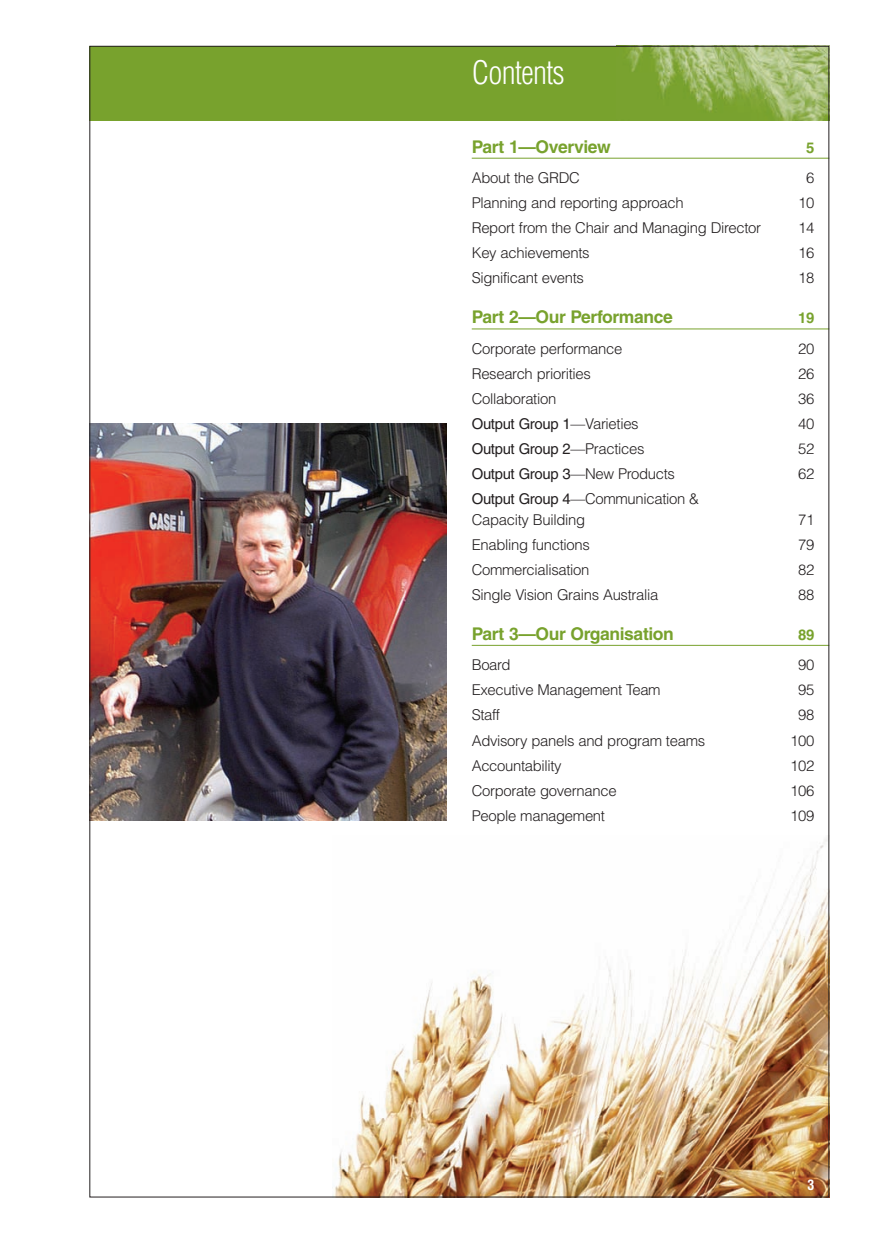
<style>
.page{position:relative;width:874px;height:1241px;background:#fff}
.page>*{position:absolute;margin:0;border:0;box-sizing:border-box;transform-origin:0 0}
.t1{font:300 condensed 31.5px "Helvetica";letter-spacing:-.02em;color:#fff}
.t2{font:700 17.5px "Helvetica";letter-spacing:-.02em;color:#78a22d}
.t3{font:300 14.88px/20.1px "Helvetica";letter-spacing:-.02em;color:#231f20}
.t4{font:14.88px "Helvetica";letter-spacing:-.02em;color:#231f20}
.t5{font:700 14.88px "Helvetica";color:#78a22d}
.t6{font:700 condensed 14px "Helvetica";color:#fff}
.s1{font-weight:300}
.s2{font-weight:400}
</style>
<div class="page">
<img style="left:333px;top:839px;width:493px;height:356px">
<img style="left:91px;top:423px;width:355px;height:397px">
<div style="left:89px;top:46px;width:739px;height:74px;background:#78a22d"></div>
<img style="left:627px;top:48px;width:199px;height:72px">
<hr style="left:471px;top:158px;width:357px;height:1px;background:#78a22d">
<hr style="left:471px;top:328px;width:357px;height:1px;background:#78a22d">
<hr style="left:471px;top:645px;width:357px;height:1px;background:#78a22d">
<h1 class="t1" style="left:471px;top:61px;width:95px">Contents</h1>
<p class="t2" style="left:471px;top:140px;width:140px">Part 1—Overview</p>
<p class="t5" style="left:805px;top:142px;width:10px">5</p>
<p class="t3" style="left:471px;top:169px;width:110px">About the GRDC</p>
<p class="t3" style="left:805px;top:169px;width:10px">6</p>
<p class="t3" style="left:471px;top:194px;width:213px">Planning and reporting approach</p>
<p class="t3" style="left:797px;top:194px;width:18px">10</p>
<p class="t3" style="left:471px;top:219px;width:291px">Report from the Chair and Managing Director</p>
<p class="t3" style="left:797px;top:219px;width:18px">14</p>
<p class="t3" style="left:471px;top:244px;width:119px">Key achievements</p>
<p class="t3" style="left:797px;top:244px;width:18px">16</p>
<p class="t3" style="left:471px;top:269px;width:114px">Significant events</p>
<p class="t3" style="left:797px;top:269px;width:18px">18</p>
<p class="t2" style="left:471px;top:311px;width:202px">Part 2—Our Performance</p>
<p class="t5" style="left:797px;top:313px;width:18px">19</p>
<p class="t3" style="left:471px;top:340px;width:152px">Corporate performance</p>
<p class="t3" style="left:797px;top:340px;width:18px">20</p>
<p class="t3" style="left:471px;top:365px;width:120px">Research priorities</p>
<p class="t3" style="left:797px;top:365px;width:18px">26</p>
<p class="t3" style="left:471px;top:390px;width:86px">Collaboration</p>
<p class="t3" style="left:797px;top:390px;width:18px">36</p>
<p class="t4" style="left:471px;top:418px;width:168px">Output Group 1<span class="s1">—Varieties</span></p>
<p class="t3" style="left:797px;top:415px;width:18px">40</p>
<p class="t4" style="left:471px;top:443px;width:174px">Output Group 2<span class="s1">—Practices</span></p>
<p class="t3" style="left:797px;top:440px;width:18px">52</p>
<p class="t4" style="left:471px;top:468px;width:205px">Output Group 3<span class="s1">—New Products</span></p>
<p class="t3" style="left:797px;top:465px;width:18px">62</p>
<p class="t3" style="left:471px;top:490px;width:229px"><span class="s2">Output Group 4</span>—Communication &amp;<br>Capacity Building</p>
<p class="t3" style="left:797px;top:510px;width:18px">71</p>
<p class="t3" style="left:471px;top:535px;width:119px">Enabling functions</p>
<p class="t3" style="left:797px;top:535px;width:18px">79</p>
<p class="t3" style="left:471px;top:560px;width:119px">Commercialisation</p>
<p class="t3" style="left:797px;top:560px;width:18px">82</p>
<p class="t3" style="left:471px;top:586px;width:188px">Single Vision Grains Australia</p>
<p class="t3" style="left:797px;top:586px;width:18px">88</p>
<p class="t2" style="left:471px;top:627px;width:203px">Part 3—Our Organisation</p>
<p class="t5" style="left:797px;top:629px;width:18px">89</p>
<p class="t3" style="left:471px;top:656px;width:40px">Board</p>
<p class="t3" style="left:797px;top:656px;width:18px">90</p>
<p class="t3" style="left:471px;top:681px;width:190px">Executive Management Team</p>
<p class="t3" style="left:797px;top:681px;width:18px">95</p>
<p class="t3" style="left:471px;top:706px;width:30px">Staff</p>
<p class="t3" style="left:797px;top:706px;width:18px">98</p>
<p class="t3" style="left:471px;top:731px;width:235px">Advisory panels and program teams</p>
<p class="t3" style="left:789px;top:731px;width:26px">100</p>
<p class="t3" style="left:471px;top:756px;width:91px">Accountability</p>
<p class="t3" style="left:789px;top:756px;width:26px">102</p>
<p class="t3" style="left:471px;top:781px;width:146px">Corporate governance</p>
<p class="t3" style="left:789px;top:781px;width:26px">106</p>
<p class="t3" style="left:471px;top:806px;width:135px">People management</p>
<p class="t3" style="left:789px;top:806px;width:26px">109</p>
<p class="t6" style="left:807px;top:1179px;width:8px">3</p>
</div>
